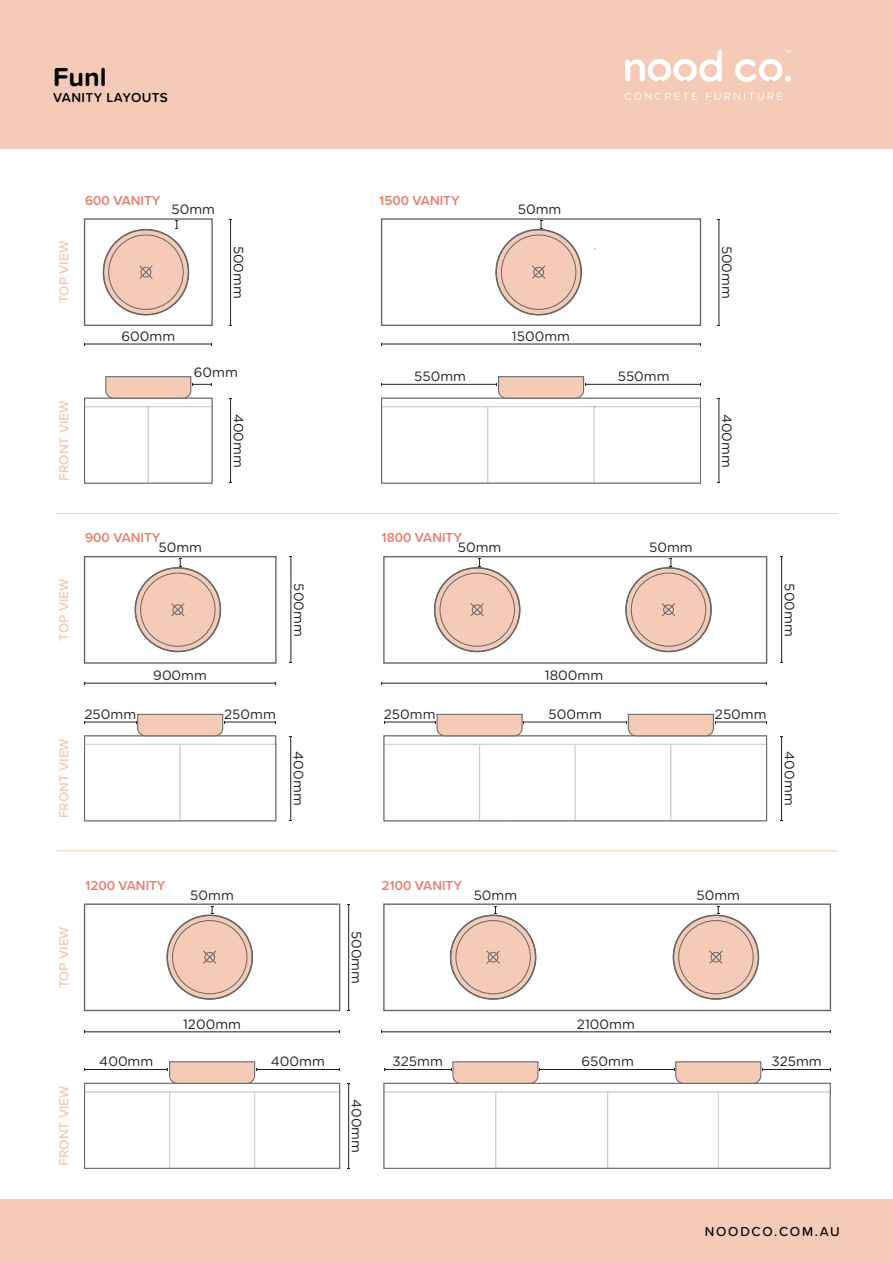
<style>
.page{position:relative;width:893px;height:1263px;background:#fff}
.page>*{position:absolute;margin:0;border:0;box-sizing:border-box;transform-origin:0 0}
.t1{font:700 27px "Proxima Soft";color:#000}
.t2{font:13.5px "Gotham Rounded";color:#231f20}
.t3{font:600 13.5px "Proxima Nova";color:#e87e6c}
.t4{font:600 13.5px "Proxima Nova";color:#f6cbb9}
.t5{font:600 13.5px "Proxima Soft";letter-spacing:.03em;color:#000}
.t6{font:500 13.5px "Proxima Soft";letter-spacing:.13em;color:#000}
</style>
<div class="page">
<div style="left:0;top:0;width:893px;height:149px;background:#f5cab7"></div>
<div style="left:0;top:1199px;width:893px;height:64px;background:#f5cab7"></div>
<hr style="left:781px;top:557px;width:1px;height:106px;background:#231f20">
<hr style="left:85px;top:344px;width:127px;height:1px;background:#231f20">
<hr style="left:382px;top:344px;width:318px;height:1px;background:#231f20">
<hr style="left:85px;top:683px;width:191px;height:1px;background:#231f20">
<hr style="left:382px;top:683px;width:384px;height:1px;background:#231f20">
<hr style="left:85px;top:1031px;width:254px;height:1px;background:#231f20">
<hr style="left:382px;top:1031px;width:448px;height:1px;background:#231f20">
<hr style="left:230px;top:219px;width:1px;height:106px;background:#231f20">
<hr style="left:230px;top:398px;width:1px;height:85px;background:#231f20">
<hr style="left:290px;top:736px;width:1px;height:85px;background:#231f20">
<hr style="left:348px;top:1083px;width:1px;height:85px;background:#231f20">
<hr style="left:781px;top:736px;width:1px;height:85px;background:#231f20">
<hr style="left:719px;top:219px;width:1px;height:106px;background:#231f20">
<hr style="left:291px;top:557px;width:1px;height:106px;background:#231f20">
<hr style="left:348px;top:904px;width:1px;height:106px;background:#231f20">
<svg style="left:540px;top:221px;width:2px;height:8px"></svg>
<svg style="left:176px;top:221px;width:2px;height:8px"></svg>
<svg style="left:179px;top:559px;width:2px;height:8px"></svg>
<svg style="left:670px;top:559px;width:2px;height:8px"></svg>
<svg style="left:478px;top:559px;width:3px;height:8px"></svg>
<svg style="left:211px;top:906px;width:2px;height:8px"></svg>
<svg style="left:494px;top:906px;width:3px;height:8px"></svg>
<hr style="left:719px;top:398px;width:1px;height:85px;background:#231f20">
<svg style="left:717px;top:906px;width:2px;height:8px"></svg>
<hr style="left:55px;top:513px;width:783px;height:1px;background:#f6cbb9">
<hr style="left:55px;top:850px;width:783px;height:1px;background:#f6cbb9">
<div style="left:84px;top:556px;width:193px;height:108px;border:1px solid #666767"></div>
<div style="left:383px;top:556px;width:384px;height:108px;border:1px solid #666767"></div>
<div style="left:383px;top:903px;width:448px;height:108px;border:1px solid #666767"></div>
<div style="left:84px;top:903px;width:256px;height:108px;border:1px solid #666767"></div>
<div style="left:167px;top:915px;width:85px;height:84px;background:#f5cab7;border-radius:50%"></div>
<svg style="left:203px;top:950px;width:14px;height:14px"></svg>
<div style="left:205px;top:952px;width:10px;height:10px;border:1px solid #666767;border-radius:50%"></div>
<div style="left:166px;top:914px;width:87px;height:86px;border:2px solid #666767;border-radius:50%"></div>
<div style="left:172px;top:920px;width:75px;height:74px;border:1px solid #666767;border-radius:50%"></div>
<div style="left:84px;top:218px;width:129px;height:108px;border:1px solid #666767"></div>
<div style="left:381px;top:218px;width:320px;height:108px;border:1px solid #666767"></div>
<svg style="left:381px;top:376px;width:320px;height:108px"></svg>
<svg style="left:84px;top:376px;width:129px;height:108px"></svg>
<svg style="left:84px;top:713px;width:193px;height:109px"></svg>
<svg style="left:84px;top:1061px;width:257px;height:108px"></svg>
<svg style="left:383px;top:1061px;width:448px;height:108px"></svg>
<svg style="left:383px;top:713px;width:385px;height:109px"></svg>
<div style="left:435px;top:568px;width:85px;height:83px;background:#f5cab7;border-radius:50%"></div>
<svg style="left:470px;top:603px;width:14px;height:13px"></svg>
<div style="left:472px;top:604px;width:10px;height:11px;border:1px solid #666767;border-radius:50%"></div>
<div style="left:434px;top:567px;width:86px;height:85px;border:2px solid #666767;border-radius:50%"></div>
<div style="left:440px;top:573px;width:75px;height:74px;border:1px solid #666767;border-radius:50%"></div>
<div style="left:626px;top:568px;width:85px;height:83px;background:#f5cab7;border-radius:50%"></div>
<svg style="left:662px;top:603px;width:13px;height:13px"></svg>
<div style="left:663px;top:604px;width:11px;height:11px;border:1px solid #666767;border-radius:50%"></div>
<div style="left:625px;top:567px;width:87px;height:85px;border:2px solid #666767;border-radius:50%"></div>
<div style="left:631px;top:573px;width:75px;height:74px;border:1px solid #666767;border-radius:50%"></div>
<div style="left:135px;top:568px;width:85px;height:83px;background:#f5cab7;border-radius:50%"></div>
<svg style="left:171px;top:603px;width:14px;height:13px"></svg>
<div style="left:173px;top:604px;width:10px;height:11px;border:1px solid #666767;border-radius:50%"></div>
<div style="left:135px;top:567px;width:86px;height:85px;border:2px solid #666767;border-radius:50%"></div>
<div style="left:140px;top:573px;width:75px;height:74px;border:1px solid #666767;border-radius:50%"></div>
<div style="left:451px;top:915px;width:85px;height:84px;background:#f5cab7;border-radius:50%"></div>
<svg style="left:486px;top:950px;width:14px;height:14px"></svg>
<div style="left:488px;top:952px;width:10px;height:10px;border:1px solid #666767;border-radius:50%"></div>
<div style="left:450px;top:914px;width:86px;height:86px;border:2px solid #666767;border-radius:50%"></div>
<div style="left:456px;top:920px;width:75px;height:74px;border:1px solid #666767;border-radius:50%"></div>
<div style="left:103px;top:230px;width:85px;height:85px;background:#f5cab7;border-radius:50%"></div>
<svg style="left:139px;top:265px;width:14px;height:14px"></svg>
<div style="left:141px;top:267px;width:10px;height:10px;border:1px solid #666767;border-radius:50%"></div>
<div style="left:103px;top:229px;width:86px;height:86px;border:2px solid #666767;border-radius:50%"></div>
<div style="left:108px;top:235px;width:76px;height:75px;border:1px solid #666767;border-radius:50%"></div>
<div style="left:496px;top:230px;width:85px;height:85px;background:#f5cab7;border-radius:50%"></div>
<svg style="left:532px;top:265px;width:14px;height:14px"></svg>
<div style="left:533px;top:267px;width:11px;height:10px;border:1px solid #666767;border-radius:50%"></div>
<div style="left:495px;top:229px;width:87px;height:86px;border:2px solid #666767;border-radius:50%"></div>
<div style="left:501px;top:235px;width:75px;height:75px;border:1px solid #666767;border-radius:50%"></div>
<div style="left:673px;top:915px;width:85px;height:84px;background:#f5cab7;border-radius:50%"></div>
<svg style="left:709px;top:950px;width:14px;height:14px"></svg>
<div style="left:711px;top:952px;width:10px;height:10px;border:1px solid #666767;border-radius:50%"></div>
<div style="left:673px;top:914px;width:86px;height:86px;border:2px solid #666767;border-radius:50%"></div>
<div style="left:678px;top:920px;width:75px;height:74px;border:1px solid #666767;border-radius:50%"></div>
<svg style="left:735px;top:59px;width:56px;height:23px"></svg>
<svg style="left:625px;top:93px;width:72px;height:7px"></svg>
<svg style="left:706px;top:93px;width:76px;height:7px"></svg>
<svg style="left:625px;top:50px;width:97px;height:32px"></svg>
<svg style="left:785px;top:50px;width:6px;height:3px"></svg>
<h1 class="t1" style="left:53px;top:56px;width:55px">Funl</h1>
<p class="t5" style="left:53px;top:87px;width:116px">VANITY LAYOUTS</p>
<p class="t4" style="left:54px;top:303px;width:64px;rotate:-90deg">TOP VIEW</p>
<p class="t4" style="left:54px;top:481px;width:81px;rotate:-90deg">FRONT VIEW</p>
<p class="t3" style="left:85px;top:190px;width:77px">600 VANITY</p>
<p class="t3" style="left:379px;top:190px;width:82px">1500 VANITY</p>
<p class="t2" style="left:172px;top:200px;width:45px">50mm</p>
<p class="t2" style="left:518px;top:200px;width:45px">50mm</p>
<p class="t2" style="left:248px;top:246px;width:55px;rotate:90deg">500mm</p>
<p class="t2" style="left:121px;top:327px;width:55px">600mm</p>
<p class="t2" style="left:512px;top:327px;width:60px">1500mm</p>
<p class="t2" style="left:194px;top:362px;width:46px">60mm</p>
<p class="t2" style="left:414px;top:367px;width:53px">550mm</p>
<p class="t2" style="left:618px;top:367px;width:53px">550mm</p>
<p class="t2" style="left:248px;top:414px;width:56px;rotate:90deg">400mm</p>
<p class="t2" style="left:736px;top:246px;width:55px;rotate:90deg">500mm</p>
<p class="t2" style="left:736px;top:414px;width:56px;rotate:90deg">400mm</p>
<p class="t4" style="left:54px;top:641px;width:64px;rotate:-90deg">TOP VIEW</p>
<p class="t4" style="left:54px;top:818px;width:81px;rotate:-90deg">FRONT VIEW</p>
<p class="t3" style="left:85px;top:527px;width:77px">900 VANITY</p>
<p class="t3" style="left:382px;top:527px;width:82px">1800 VANITY</p>
<p class="t2" style="left:158px;top:538px;width:45px">50mm</p>
<p class="t2" style="left:458px;top:538px;width:45px">50mm</p>
<p class="t2" style="left:649px;top:538px;width:45px">50mm</p>
<p class="t2" style="left:308px;top:583px;width:55px;rotate:90deg">500mm</p>
<p class="t2" style="left:153px;top:666px;width:55px">900mm</p>
<p class="t2" style="left:545px;top:666px;width:60px">1800mm</p>
<p class="t2" style="left:85px;top:705px;width:53px">250mm</p>
<p class="t2" style="left:224px;top:705px;width:53px">250mm</p>
<p class="t2" style="left:308px;top:751px;width:56px;rotate:90deg">400mm</p>
<p class="t2" style="left:384px;top:705px;width:53px">250mm</p>
<p class="t2" style="left:715px;top:705px;width:53px">250mm</p>
<p class="t2" style="left:549px;top:705px;width:55px">500mm</p>
<p class="t2" style="left:799px;top:583px;width:55px;rotate:90deg">500mm</p>
<p class="t2" style="left:799px;top:751px;width:56px;rotate:90deg">400mm</p>
<p class="t4" style="left:54px;top:988px;width:64px;rotate:-90deg">TOP VIEW</p>
<p class="t4" style="left:54px;top:1166px;width:81px;rotate:-90deg">FRONT VIEW</p>
<p class="t3" style="left:85px;top:875px;width:82px">1200 VANITY</p>
<p class="t3" style="left:382px;top:875px;width:82px">2100 VANITY</p>
<p class="t2" style="left:190px;top:886px;width:45px">50mm</p>
<p class="t2" style="left:474px;top:886px;width:45px">50mm</p>
<p class="t2" style="left:366px;top:931px;width:55px;rotate:90deg">500mm</p>
<p class="t2" style="left:183px;top:1014px;width:59px">1200mm</p>
<p class="t2" style="left:577px;top:1014px;width:59px">2100mm</p>
<p class="t2" style="left:696px;top:886px;width:45px">50mm</p>
<p class="t2" style="left:99px;top:1052px;width:56px">400mm</p>
<p class="t2" style="left:271px;top:1052px;width:56px">400mm</p>
<p class="t2" style="left:366px;top:1099px;width:56px;rotate:90deg">400mm</p>
<p class="t2" style="left:392px;top:1052px;width:52px">325mm</p>
<p class="t2" style="left:581px;top:1052px;width:54px">650mm</p>
<p class="t2" style="left:771px;top:1052px;width:52px">325mm</p>
<p class="t6" style="left:705px;top:1221px;width:137px">NOODCO.COM.AU</p>
</div>
